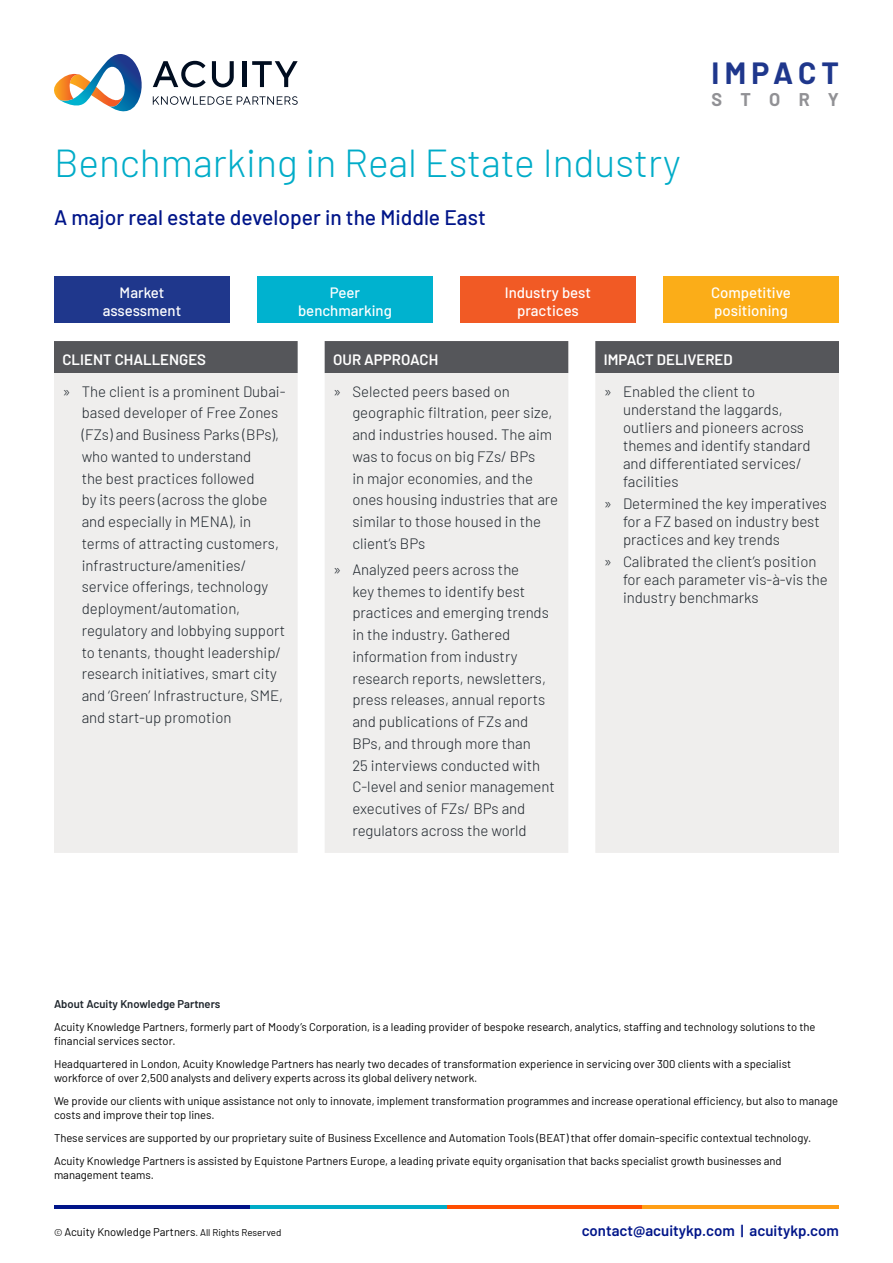
<style>
.page{position:relative;width:893px;height:1263px;background:#fff}
.page>*{position:absolute;margin:0;border:0;box-sizing:border-box;transform-origin:0 0}
.t1{font:300 39px "Barlow";color:#00acc8}
.t2{font:700 30px "Barlow";letter-spacing:.17em;color:#1f378c}
.t3{font:500 21px "Barlow";color:#001589}
.t4{font:700 18px "Barlow";letter-spacing:1.01em;color:#919195}
.t5{font:300 15px/21.8px "Barlow";color:#1e252c}
.t6{font:500 15px/18px "Barlow";color:#fff;text-align:center}
.t7{font:600 15px "Barlow";color:#fff}
.t8{font:600 15px "Barlow";color:#001589}
.t9{font:11.25px/14.2px "Barlow";color:#000}
.t10{font:600 11.25px "Barlow";color:#1e252c}
.s1{font-size:9.75px}
</style>
<div class="page">
<svg style="left:153px;top:61px;width:53px;height:26px"></svg>
<svg style="left:212px;top:61px;width:22px;height:26px"></svg>
<hr style="left:242px;top:61px;width:4px;height:26px;background:#000d20">
<svg style="left:252px;top:61px;width:46px;height:26px"></svg>
<svg style="left:153px;top:96px;width:145px;height:9px"></svg>
<svg style="left:54px;top:54px;width:88px;height:58px"></svg>
<hr style="left:54px;top:1206px;width:196px;height:3px;background:#001589">
<hr style="left:446px;top:1206px;width:197px;height:3px;background:#ff4d00">
<hr style="left:250px;top:1206px;width:196px;height:3px;background:#00acc8">
<hr style="left:643px;top:1206px;width:196px;height:3px;background:#ff9e16">
<svg style="left:54px;top:341px;width:785px;height:32px;background:#606165"></svg>
<div style="left:54px;top:373px;width:785px;height:480px;background:#efeeed"></div>
<div style="left:54px;top:276px;width:176px;height:47px;background:#1f378c"></div>
<div style="left:257px;top:276px;width:176px;height:47px;background:#00b2cf"></div>
<div style="left:460px;top:276px;width:176px;height:47px;background:#f15a25"></div>
<div style="left:663px;top:276px;width:176px;height:47px;background:#fbad18"></div>
<h1 class="t1" style="left:54px;top:135px;width:628px">Benchmarking in Real Estate Industry</h1>
<h3 class="t3" style="left:54px;top:202px;width:433px">A major real estate developer in the Middle East</h3>
<h2 class="t2" style="left:711px;top:51px;width:129px">IMPACT</h2>
<p class="t4" style="left:711px;top:86px;width:129px">STORY</p>
<p class="t6" style="left:103px;top:283px;width:80px">Market assessment</p>
<p class="t6" style="left:298px;top:283px;width:95px">Peer benchmarking</p>
<p class="t6" style="left:505px;top:283px;width:88px">Industry best practices</p>
<p class="t6" style="left:711px;top:283px;width:81px;text-align:left">Competitive positioning</p>
<p class="t7" style="left:63px;top:348px;width:145px">CLIENT CHALLENGES</p>
<p class="t7" style="left:333px;top:348px;width:107px">OUR APPROACH</p>
<p class="t7" style="left:604px;top:348px;width:130px">IMPACT DELIVERED</p>
<p class="t5" style="left:82px;top:379px;width:205px;text-indent:-19px">» The client is a prominent Dubai&shy;based developer of Free Zones (FZs) and Business Parks (BPs), who wanted to understand<br>the best practices followed<br>by its peers (across the globe and especially in MENA), in terms of attracting customers, infrastructure/amenities/ service offerings, technology deployment/automation, regulatory and lobbying support to tenants, thought leadership/ research initiatives, smart city and ‘Green’ Infrastructure, SME, and start-up promotion</p>
<p class="t5" style="left:352px;top:379px;width:207px;text-indent:-19px">» Selected peers based on geographic filtration, peer size, and industries housed. The aim was to focus on big FZs/ BPs<br>in major economies, and the ones housing industries that are similar to those housed in the client’s BPs</p>
<p class="t5" style="left:623px;top:381px;width:189px;line-height:18px;text-indent:-19px">» Enabled the client to understand the laggards, outliers and pioneers across themes and identify standard and differentiated services/ facilities</p>
<p class="t5" style="left:623px;top:493px;width:206px;line-height:18px;text-indent:-19px">» Determined the key imperatives for a FZ based on industry best practices and key trends</p>
<p class="t5" style="left:623px;top:551px;width:206px;line-height:18px;text-indent:-19px">» Calibrated the client’s position for each parameter vis-à-vis the industry benchmarks</p>
<p class="t5" style="left:352px;top:557px;width:204px;text-indent:-19px">» Analyzed peers across the<br>key themes to identify best practices and emerging trends in the industry. Gathered information from industry research reports, newsletters, press releases, annual reports and publications of FZs and<br>BPs, and through more than<br>25 interviews conducted with<br>C-level and senior management executives of FZs/ BPs and regulators across the world</p>
<p class="t10" style="left:54px;top:996px;width:168px">About Acuity Knowledge Partners</p>
<p class="t9" style="left:54px;top:1019px;width:763px">Acuity Knowledge Partners, formerly part of Moody’s Corporation, is a leading provider of bespoke research, analytics, staffing and technology solutions to the financial services sector.</p>
<p class="t9" style="left:54px;top:1056px;width:739px">Headquartered in London, Acuity Knowledge Partners has nearly two decades of transformation experience in servicing over 300 clients with a specialist workforce of over 2,500 analysts and delivery experts across its global delivery network.</p>
<p class="t9" style="left:54px;top:1093px;width:786px">We provide our clients with unique assistance not only to innovate, implement transformation programmes and increase operational efficiency, but also to manage costs and improve their top lines.</p>
<p class="t9" style="left:54px;top:1125px;width:759px;line-height:22.8px">These services are supported by our proprietary suite of Business Excellence and Automation Tools (BEAT) that offer domain-specific contextual technology.<br>Acuity Knowledge Partners is assisted by Equistone Partners Europe, a leading private equity organisation that backs specialist growth businesses and</p>
<p class="t9" style="left:54px;top:1167px;width:101px">management teams.</p>
<p class="t9" style="left:54px;top:1224px;width:229px"><span class="s1">©</span> Acuity Knowledge Partners<span class="s1">. All Rights Reserved</span></p>
<p class="t8" style="left:582px;top:1219px;width:259px">contact@acuitykp.com | acuitykp.com</p>
</div>
